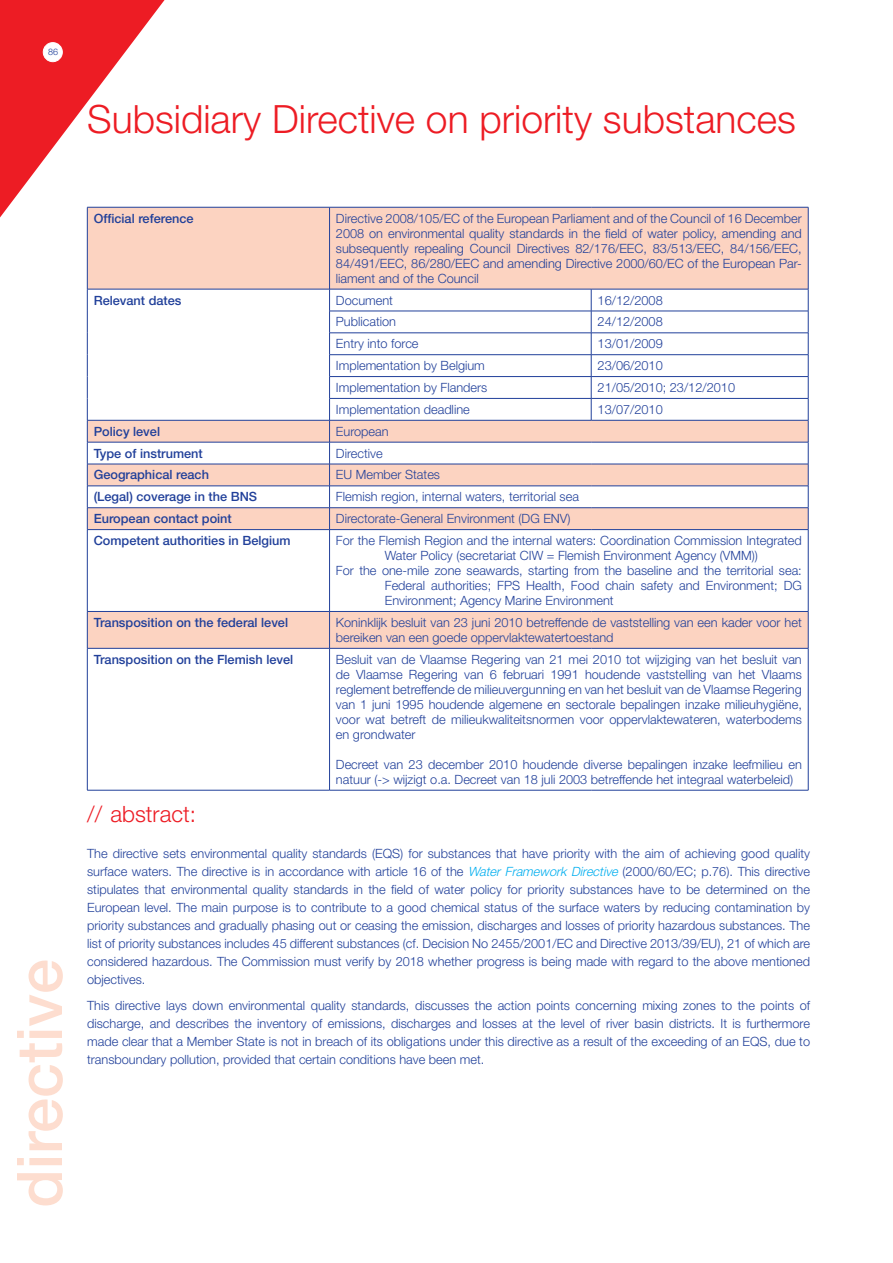
<style>
.page{position:relative;width:893px;height:1263px;background:#fff}
.page>*{position:absolute;margin:0;border:0;box-sizing:border-box;transform-origin:0 0}
.t1{font:500 63px "Helvetica Neue LT Pro";color:#fdddcf}
.t2{font:300 39px "Helvetica Neue LT Pro";color:#ed1c24}
.t3{font:300 22.5px "Helvetica Neue LT Pro";color:#ed1c24}
.body_tabel{font:300 12.75px/15px "Helvetica Neue LT Pro";color:#21409a;text-align:justify}
.t4{font:500 12.75px "Helvetica Neue LT Pro";color:#21409a}
.t5{font:300 9px "Helvetica Neue LT Pro";color:#21409a}
.s1{font-style:italic;color:#00aeef}
</style>
<div class="page">
<svg style="left:0;top:0;width:165px;height:217px"></svg>
<svg style="left:88px;top:208px;width:720px;height:440px"></svg>
<hr style="left:808px;top:207px;width:1px;height:82px;background:#21409a">
<hr style="left:808px;top:530px;width:1px;height:81px;background:#21409a">
<hr style="left:808px;top:612px;width:1px;height:36px;background:#21409a">
<hr style="left:808px;top:648px;width:1px;height:142px;background:#21409a">
<hr style="left:87px;top:207px;width:1px;height:82px;background:#21409a">
<hr style="left:87px;top:207px;width:243px;height:1px;background:#21409a">
<hr style="left:330px;top:207px;width:261px;height:1px;background:#21409a">
<hr style="left:591px;top:207px;width:217px;height:1px;background:#21409a">
<hr style="left:329px;top:207px;width:1px;height:82px;background:#21409a">
<hr style="left:87px;top:289px;width:243px;height:1px;background:#21409a">
<hr style="left:330px;top:289px;width:261px;height:1px;background:#21409a">
<hr style="left:591px;top:289px;width:217px;height:1px;background:#21409a">
<svg style="left:591px;top:289px;width:1px;height:131px"></svg>
<svg style="left:808px;top:289px;width:1px;height:240px"></svg>
<hr style="left:329px;top:311px;width:262px;height:1px;background:#21409a">
<hr style="left:591px;top:311px;width:217px;height:1px;background:#21409a">
<hr style="left:329px;top:333px;width:262px;height:1px;background:#21409a">
<hr style="left:591px;top:333px;width:217px;height:1px;background:#21409a">
<hr style="left:329px;top:354px;width:262px;height:1px;background:#21409a">
<hr style="left:591px;top:354px;width:217px;height:1px;background:#21409a">
<hr style="left:329px;top:376px;width:262px;height:1px;background:#21409a">
<hr style="left:591px;top:376px;width:217px;height:1px;background:#21409a">
<hr style="left:329px;top:398px;width:262px;height:1px;background:#21409a">
<hr style="left:591px;top:398px;width:217px;height:1px;background:#21409a">
<hr style="left:87px;top:420px;width:243px;height:1px;background:#21409a">
<hr style="left:330px;top:420px;width:261px;height:1px;background:#21409a">
<hr style="left:591px;top:420px;width:217px;height:1px;background:#21409a">
<hr style="left:87px;top:442px;width:243px;height:1px;background:#21409a">
<hr style="left:330px;top:442px;width:261px;height:1px;background:#21409a">
<hr style="left:591px;top:442px;width:217px;height:1px;background:#21409a">
<hr style="left:87px;top:464px;width:243px;height:1px;background:#21409a">
<hr style="left:330px;top:464px;width:261px;height:1px;background:#21409a">
<hr style="left:591px;top:464px;width:217px;height:1px;background:#21409a">
<hr style="left:87px;top:486px;width:243px;height:1px;background:#21409a">
<hr style="left:330px;top:486px;width:261px;height:1px;background:#21409a">
<hr style="left:591px;top:486px;width:217px;height:1px;background:#21409a">
<svg style="left:87px;top:289px;width:1px;height:240px"></svg>
<hr style="left:87px;top:507px;width:243px;height:1px;background:#21409a">
<hr style="left:330px;top:507px;width:261px;height:1px;background:#21409a">
<hr style="left:591px;top:507px;width:217px;height:1px;background:#21409a">
<svg style="left:329px;top:289px;width:1px;height:240px"></svg>
<hr style="left:87px;top:530px;width:1px;height:81px;background:#21409a">
<hr style="left:87px;top:529px;width:243px;height:1px;background:#21409a">
<hr style="left:330px;top:529px;width:261px;height:1px;background:#21409a">
<hr style="left:591px;top:529px;width:217px;height:1px;background:#21409a">
<hr style="left:329px;top:530px;width:1px;height:81px;background:#21409a">
<hr style="left:87px;top:612px;width:1px;height:36px;background:#21409a">
<hr style="left:87px;top:648px;width:1px;height:142px;background:#21409a">
<hr style="left:87px;top:611px;width:243px;height:1px;background:#21409a">
<hr style="left:330px;top:611px;width:261px;height:1px;background:#21409a">
<hr style="left:591px;top:611px;width:217px;height:1px;background:#21409a">
<hr style="left:87px;top:648px;width:243px;height:1px;background:#21409a">
<hr style="left:330px;top:648px;width:261px;height:1px;background:#21409a">
<hr style="left:591px;top:648px;width:217px;height:1px;background:#21409a">
<hr style="left:329px;top:612px;width:1px;height:36px;background:#21409a">
<hr style="left:329px;top:648px;width:1px;height:142px;background:#21409a">
<hr style="left:87px;top:790px;width:243px;height:1px;background:#21409a">
<hr style="left:330px;top:790px;width:261px;height:1px;background:#21409a">
<hr style="left:591px;top:790px;width:217px;height:1px;background:#21409a">
<div style="left:43px;top:43px;width:19px;height:19px;background:#fff;border-radius:50%"></div>
<div style="left:43px;top:42px;width:19px;height:20px;border:1px solid #fff;border-radius:50%"></div>
<p class="t5" style="left:48px;top:46px;width:12px">86</p>
<p class="t2" style="left:87px;top:95px;width:710px">Subsidiary Directive on priority substances</p>
<p class="t1" style="left:2px;top:1208px;width:250px;rotate:-90deg">directive</p>
<p class="t4" style="left:94px;top:211px;width:101px">Official reference</p>
<p class="body_tabel" style="left:336px;top:210px;width:467px">Directive 2008/105/EC of the European Parliament and of the Council of 16 December 2008 on environmental quality standards in the field of water policy, amending and subsequently repealing Council Directives 82/176/EEC, 83/513/EEC, 84/156/EEC, 84/491/EEC, 86/280/EEC and amending Directive 2000/60/EC of the European Par&shy;liament and of the Council</p>
<p class="t4" style="left:94px;top:292px;width:89px">Relevant dates</p>
<p class="body_tabel" style="left:336px;top:292px;width:59px">Document</p>
<p class="body_tabel" style="left:598px;top:292px;width:67px">16/12/2008</p>
<p class="body_tabel" style="left:336px;top:314px;width:62px">Publication</p>
<p class="body_tabel" style="left:598px;top:314px;width:67px">24/12/2008</p>
<p class="body_tabel" style="left:336px;top:336px;width:84px">Entry into force</p>
<p class="body_tabel" style="left:598px;top:336px;width:67px">13/01/2009</p>
<p class="body_tabel" style="left:336px;top:358px;width:150px">Implementation by Belgium</p>
<p class="body_tabel" style="left:598px;top:358px;width:67px">23/06/2010</p>
<p class="body_tabel" style="left:336px;top:380px;width:153px">Implementation by Flanders</p>
<p class="body_tabel" style="left:598px;top:380px;width:139px">21/05/2010; 23/12/2010</p>
<p class="body_tabel" style="left:336px;top:402px;width:135px">Implementation deadline</p>
<p class="body_tabel" style="left:598px;top:402px;width:67px">13/07/2010</p>
<p class="t4" style="left:94px;top:424px;width:68px">Policy level</p>
<p class="body_tabel" style="left:336px;top:423px;width:54px">European</p>
<p class="t4" style="left:94px;top:445px;width:111px">Type of instrument</p>
<p class="body_tabel" style="left:336px;top:445px;width:48px">Directive</p>
<p class="t4" style="left:94px;top:467px;width:117px">Geographical reach</p>
<p class="body_tabel" style="left:336px;top:467px;width:106px">EU Member States</p>
<p class="t4" style="left:94px;top:489px;width:165px">(Legal) coverage in the BNS</p>
<p class="body_tabel" style="left:336px;top:489px;width:245px">Flemish region, internal waters, territorial sea</p>
<p class="t4" style="left:94px;top:511px;width:140px">European contact point</p>
<p class="body_tabel" style="left:336px;top:511px;width:236px">Directorate-General Environment (DG ENV)</p>
<p class="t4" style="left:94px;top:533px;width:198px">Competent authorities in Belgium</p>
<p class="body_tabel" style="left:336px;top:533px;width:467px;text-align:center">For the Flemish Region and the internal waters: Coordination Commission Integrated<br>Water Policy (secretariat CIW = Flemish Environment Agency (VMM))</p>
<p class="body_tabel" style="left:385px;top:563px;width:419px;text-indent:-49px">For the one-mile zone seawards, starting from the baseline and the territorial sea:<br>Federal authorities; FPS Health, Food chain safety and Environment; DG Environment; Agency Marine Environment</p>
<p class="t4" style="left:94px;top:615px;width:196px">Transposition on the federal level</p>
<p class="body_tabel" style="left:336px;top:615px;width:467px">Koninklijk besluit van 23 juni 2010 betreffende de vaststelling van een kader voor het bereiken van een goede oppervlaktewatertoestand</p>
<p class="t4" style="left:94px;top:652px;width:201px">Transposition on the Flemish level</p>
<p class="body_tabel" style="left:336px;top:651px;width:467px">Besluit van de Vlaamse Regering van 21 mei 2010 tot wijziging van het besluit van de Vlaamse Regering van 6 februari 1991 houdende vaststelling van het Vlaams reglement betreffende de milieuvergunning en van het besluit van de Vlaamse Regering van 1 juni 1995 houdende algemene en sectorale bepalingen inzake milieuhygiëne, voor wat betreft de milieukwaliteitsnormen voor oppervlaktewateren, waterbodems en grondwater</p>
<p class="body_tabel" style="left:336px;top:756px;width:467px">Decreet van 23 december 2010 houdende diverse bepalingen inzake leefmilieu en natuur (-&gt; wijzigt o.a. Decreet van 18 juli 2003 betreffende het integraal waterbeleid)</p>
<p class="t3" style="left:87px;top:800px;width:110px">// abstract:</p>
<p class="body_tabel" style="left:87px;top:844px;width:724px;line-height:18px">The directive sets environmental quality standards (EQS) for substances that have priority with the aim of achieving good quality surface waters. The directive is in accordance with article 16 of the <span class="s1">Water Framework Directive</span> (2000/60/EC; p.76). This directive stipulates that environmental quality standards in the field of water policy for priority substances have to be determined on the European level. The main purpose is to contribute to a good chemical status of the surface waters by reducing contamination by priority substances and gradually phasing out or ceasing the emission, discharges and losses of priority hazardous substances. The list of priority substances includes 45 different substances (cf. Decision No 2455/2001/EC and Directive 2013/39/EU), 21 of which are considered hazardous. The Commission must verify by 2018 whether progress is being made with regard to the above mentioned objectives.</p>
<p class="body_tabel" style="left:87px;top:997px;width:724px;line-height:18px">This directive lays down environmental quality standards, discusses the action points concerning mixing zones to the points of discharge, and describes the inventory of emissions, discharges and losses at the level of river basin districts. It is furthermore made clear that a Member State is not in breach of its obligations under this directive as a result of the exceeding of an EQS, due to transboundary pollution, provided that certain conditions have been met.</p>
</div>
